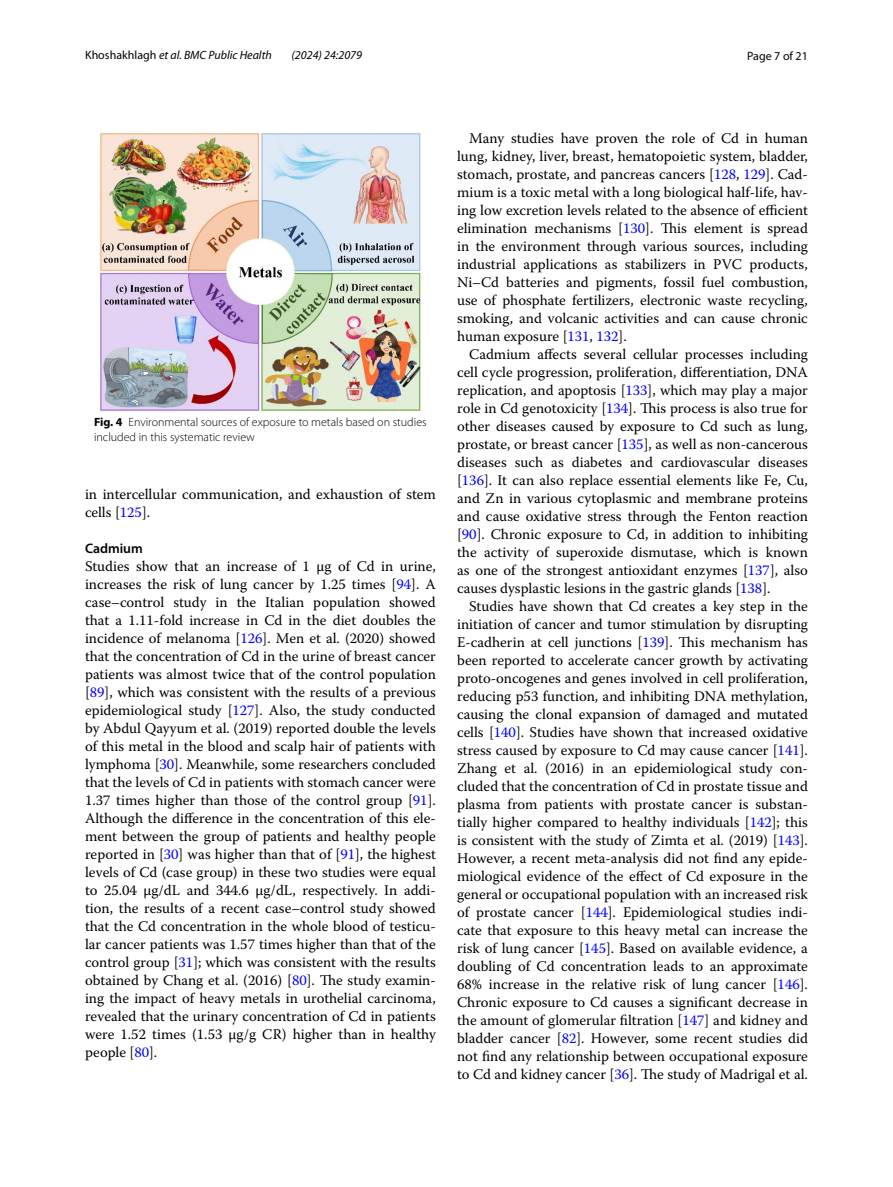
<style>
.page{position:relative;width:893px;height:1187px;background:#fff}
.page>*{position:absolute;margin:0;border:0;box-sizing:border-box;transform-origin:0 0}
.t1{font:14.7px/18px "Warnock Pro";color:#000;text-align:justify}
.t2{font:600 13.8px "Myriad Pro";color:#000}
.t3{font:300 12px/15px "Myriad Pro";color:#000}
.t4{font:italic 12px "Myriad Pro";color:#000}
.t5{font:12px "Myriad Pro";color:#000}
.s1{font-style:normal}
.s2{font-weight:700}
.s3{color:#00f}
</style>
<div class="page">
<img style="left:100px;top:133px;width:321px;height:278px">
<p class="t4" style="left:85px;top:48px;width:188px"><span class="s1">Khoshakhlagh</span> et al. BMC Public Health</p>
<p class="t4" style="left:292px;top:48px;width:72px">(2024) 24:2079</p>
<p class="t5" style="left:747px;top:48px;width:62px">Page 7 of 21</p>
<p class="t3" style="left:94px;top:415px;width:334px"><span class="s2">Fig. 4</span> Environmental sources of exposure to metals based on studies included in this systematic review</p>
<p class="t1" style="left:85px;top:485px;width:352px">in intercellular communication, and exhaustion of stem cells [<span class="s3">125</span>].</p>
<p class="t2" style="left:85px;top:539px;width:59px">Cadmium</p>
<p class="t1" style="left:85px;top:557px;width:352px">Studies show that an increase of 1 μg of Cd in urine, increases the risk of lung cancer by 1.25 times [<span class="s3">94</span>]. A case–control study in the Italian population showed that a 1.11-fold increase in Cd in the diet doubles the incidence of melanoma [<span class="s3">126</span>]. Men et al. (2020) showed that the concentration of Cd in the urine of breast cancer patients was almost twice that of the control population [<span class="s3">89</span>], which was consistent with the results of a previous epidemiological study [<span class="s3">127</span>]. Also, the study conducted by Abdul Qayyum et al. (2019) reported double the levels of this metal in the blood and scalp hair of patients with lymphoma [<span class="s3">30</span>]. Meanwhile, some researchers concluded that the levels of Cd in patients with stomach cancer were 1.37 times higher than those of the control group [<span class="s3">91</span>].<br>Although the difference in the concentration of this ele&shy;ment between the group of patients and healthy people reported in [<span class="s3">30</span>] was higher than that of [<span class="s3">91</span>], the highest levels of Cd (case group) in these two studies were equal to 25.04 μg/dL and 344.6 μg/dL, respectively. In addi&shy;tion, the results of a recent case–control study showed that the Cd concentration in the whole blood of testicu&shy;lar cancer patients was 1.57 times higher than that of the control group [<span class="s3">31</span>]; which was consistent with the results obtained by Chang et al. (2016) [<span class="s3">80</span>]. The study examin&shy;ing the impact of heavy metals in urothelial carcinoma, revealed that the urinary concentration of Cd in patients were 1.52 times (1.53 μg/g CR) higher than in healthy people [<span class="s3">80</span>].</p>
<p class="t1" style="left:457px;top:128px;width:352px;text-indent:12px">Many studies have proven the role of Cd in human lung, kidney, liver, breast, hematopoietic system, bladder, stomach, prostate, and pancreas cancers [<span class="s3">128</span>, <span class="s3">129</span>]. Cad&shy;mium is a toxic metal with a long biological half-life, hav&shy;ing low excretion levels related to the absence of efficient elimination mechanisms [<span class="s3">130</span>]. This element is spread in the environment through various sources, including industrial applications as stabilizers in PVC products, Ni–Cd batteries and pigments, fossil fuel combustion, use of phosphate fertilizers, electronic waste recycling, smoking, and volcanic activities and can cause chronic human exposure [<span class="s3">131</span>, <span class="s3">132</span>].</p>
<p class="t1" style="left:457px;top:344px;width:352px;text-indent:12px">Cadmium affects several cellular processes including cell cycle progression, proliferation, differentiation, DNA replication, and apoptosis [<span class="s3">133</span>], which may play a major role in Cd genotoxicity [<span class="s3">134</span>]. This process is also true for other diseases caused by exposure to Cd such as lung, prostate, or breast cancer [<span class="s3">135</span>], as well as non-cancerous diseases such as diabetes and cardiovascular diseases [<span class="s3">136</span>]. It can also replace essential elements like Fe, Cu, and Zn in various cytoplasmic and membrane proteins and cause oxidative stress through the Fenton reaction [<span class="s3">90</span>]. Chronic exposure to Cd, in addition to inhibiting the activity of superoxide dismutase, which is known as one of the strongest antioxidant enzymes [<span class="s3">137</span>], also causes dysplastic lesions in the gastric glands [<span class="s3">138</span>].</p>
<p class="t1" style="left:457px;top:596px;width:352px;text-indent:12px">Studies have shown that Cd creates a key step in the initiation of cancer and tumor stimulation by disrupting E-cadherin at cell junctions [<span class="s3">139</span>]. This mechanism has been reported to accelerate cancer growth by activating proto-oncogenes and genes involved in cell proliferation, reducing p53 function, and inhibiting DNA methylation, causing the clonal expansion of damaged and mutated cells [<span class="s3">140</span>]. Studies have shown that increased oxidative stress caused by exposure to Cd may cause cancer [<span class="s3">141</span>].<br>Zhang et al. (2016) in an epidemiological study con&shy;cluded that the concentration of Cd in prostate tissue and plasma from patients with prostate cancer is substan&shy;tially higher compared to healthy individuals [<span class="s3">142</span>]; this is consistent with the study of Zimta et al. (2019) [<span class="s3">143</span>].<br>However, a recent meta-analysis did not find any epide&shy;miological evidence of the effect of Cd exposure in the general or occupational population with an increased risk of prostate cancer [<span class="s3">144</span>]. Epidemiological studies indi&shy;cate that exposure to this heavy metal can increase the risk of lung cancer [<span class="s3">145</span>]. Based on available evidence, a doubling of Cd concentration leads to an approximate 68% increase in the relative risk of lung cancer [<span class="s3">146</span>].<br>Chronic exposure to Cd causes a significant decrease in the amount of glomerular filtration [<span class="s3">147</span>] and kidney and bladder cancer [<span class="s3">82</span>]. However, some recent studies did not find any relationship between occupational exposure to Cd and kidney cancer [<span class="s3">36</span>]. The study of Madrigal et al.</p>
</div>
